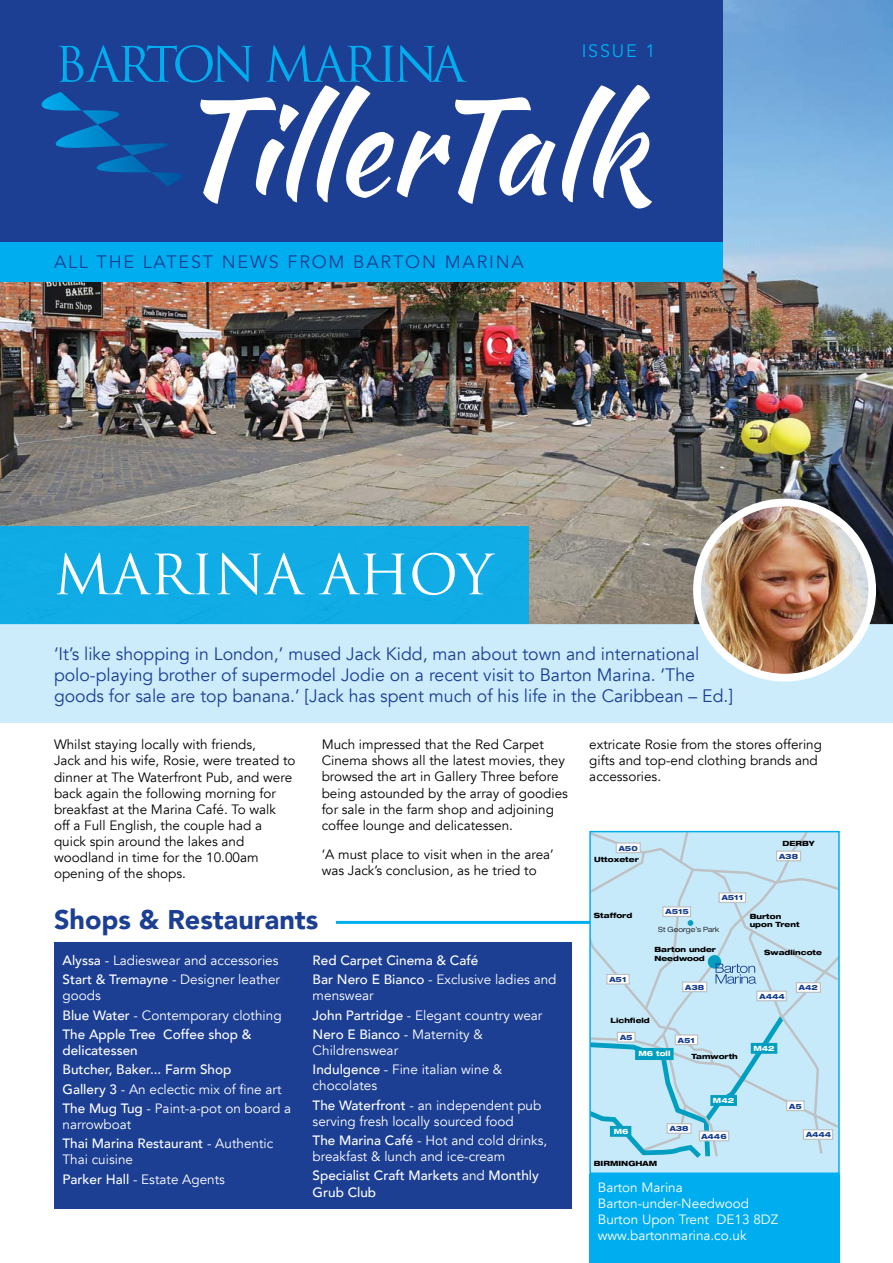
<style>
.page{position:relative;width:893px;height:1263px;background:#fff}
.page>*{position:absolute;margin:0;border:0;box-sizing:border-box;transform-origin:0 0}
.t1{font:129.6px "Kaushan Script";color:#fff}
.t2{font:54px "Trajan Pro";color:#fff}
.t3{font:900 27px "Avenir";color:#1c3f94}
.t4{font:18px/21px "Avenir";color:#1c3f94}
.t5{font:18px "Avenir";letter-spacing:.1em;color:#1c3f94}
.t6{font:18px "Avenir";letter-spacing:.1em;color:#00aeef}
.t7{font:13.5px/16px "Avenir";color:#000}
.t8{font:13.5px/19.4px "Avenir";color:#fff}
.t9{font:500 13.5px/19.4px "Avenir";color:#fff}
.t10{font:800 expanded 7.2px/8.7px "Helvetica Neue LT Pro";color:#000}
.t11{font:800 expanded 7.2px "Helvetica Neue LT Pro";color:#133d8d}
.t12{font:800 expanded 7.2px "Helvetica Neue LT Pro";color:#fff}
.t13{font:300 expanded 7.2px "Helvetica Neue LT Pro";color:#000}
.s1{font-weight:500}
.s2{font-weight:400}
</style>
<div class="page">
<img style="left:0;top:0;width:893px;height:624px">
<div style="left:0;top:526px;width:528px;height:98px;background:#11ace5"></div>
<div style="left:0;top:624px;width:893px;height:99px;background:#c7eafb"></div>
<div style="left:0;top:0;width:723px;height:242px;background:#1c3f94"></div>
<svg style="left:41px;top:92px;width:142px;height:94px"></svg>
<svg style="left:266px;top:45px;width:201px;height:37px"></svg>
<svg style="left:59px;top:45px;width:193px;height:37px"></svg>
<div style="left:0;top:242px;width:723px;height:40px;background:#00aeef"></div>
<div style="left:54px;top:943px;width:517px;height:266px;background:#1c3f94"></div>
<hr style="left:336px;top:921px;width:503px;height:3px;background:#00aeef">
<div style="left:589px;top:1174px;width:251px;height:89px;background:#00aeef"></div>
<svg style="left:592px;top:834px;width:245px;height:331px;background:#c1e4f5"></svg>
<div style="left:635px;top:1048px;width:39px;height:12px;background:#009fc2;border:1px solid #009fc2"></div>
<div style="left:589px;top:831px;width:251px;height:343px;border:2px solid #00aeef"></div>
<img style="left:697px;top:502px;width:172px;height:176px">
<div style="left:693px;top:499px;width:183px;height:182px;border:8px solid #fff;border-radius:50%"></div>
<h3 class="t6" style="left:582px;top:40px;width:75px">ISSUE 1</h3>
<h1 class="t1" style="left:172px;top:52px;width:476px">TillerTalk</h1>
<h3 class="t5" style="left:54px;top:251px;width:471px">ALL THE LATEST NEWS FROM BARTON MARINA</h3>
<h2 class="t2" style="left:54px;top:540px;width:441px">MARINA AHOY</h2>
<p class="t4" style="left:54px;top:644px;width:680px">‘It’s like shopping in London,’ mused Jack Kidd, man about town and international polo-playing brother of supermodel Jodie on a recent visit to Barton Marina. ‘The goods for sale are top banana.’ [Jack has spent much of his life in the Caribbean – Ed.]</p>
<p class="t7" style="left:54px;top:737px;width:243px">Whilst staying locally with friends,<br>Jack and his wife, Rosie, were treated to dinner at The Waterfront Pub, and were back again the following morning for breakfast at the Marina Café. To walk<br>off a Full English, the couple had a quick spin around the lakes and woodland in time for the 10.00am opening of the shops.</p>
<p class="t7" style="left:322px;top:737px;width:248px">Much impressed that the Red Carpet Cinema shows all the latest movies, they browsed the art in Gallery Three before being astounded by the array of goodies for sale in the farm shop and adjoining coffee lounge and delicatessen.</p>
<p class="t7" style="left:322px;top:846px;width:234px">‘A must place to visit when in the area’ was Jack’s conclusion, as he tried to</p>
<h3 class="t3" style="left:54px;top:896px;width:266px">Shops &amp; Restaurants</h3>
<p class="t8" style="left:63px;top:951px;width:219px"><span class="s1">Alyssa</span> - Ladieswear and accessories<br><span class="s1">Start &amp; Tremayne</span> - Designer leather</p>
<p class="t9" style="left:63px;top:985px;width:221px"><span class="s2">goods<br></span>Blue Water <span class="s2">- Contemporary clothing<br></span>The Apple Tree Coffee shop &amp;</p>
<p class="t9" style="left:63px;top:1040px;width:230px">delicatessen<br>Butcher, Baker... Farm Shop<br>Gallery 3 <span class="s2">- An eclectic mix of fine art<br></span>The Mug Tug <span class="s2">- Paint-a-pot on board a</span></p>
<p class="t8" style="left:63px;top:1115px;width:212px">narrowboat<br><span class="s1">Thai Marina Restaurant</span> - Authentic</p>
<p class="t8" style="left:63px;top:1150px;width:164px">Thai cuisine<br><span class="s1">Parker Hall</span> - Estate Agents</p>
<p class="t9" style="left:313px;top:950px;width:245px">Red Carpet Cinema &amp; Café<br>Bar Nero E Bianco <span class="s2">- Exclusive ladies and</span></p>
<p class="t8" style="left:313px;top:986px;width:231px">menswear<br><span class="s1">John Partridge</span> - Elegant country wear<br><span class="s1">Nero E Bianco</span> - Maternity &amp;</p>
<p class="t8" style="left:313px;top:1041px;width:191px">Childrenswear<br><span class="s1">Indulgence</span> - Fine italian wine &amp;</p>
<p class="t8" style="left:313px;top:1076px;width:230px">chocolates<br><span class="s1">The Waterfront</span> - an independent pub</p>
<p class="t8" style="left:313px;top:1112px;width:236px">serving fresh locally sourced food<br><span class="s1">The Marina Café</span> - Hot and cold drinks,</p>
<p class="t8" style="left:313px;top:1147px;width:228px">breakfast &amp; lunch and ice-cream<br><span class="s1">Specialist Craft Markets</span> and <span class="s1">Monthly</span></p>
<p class="t9" style="left:313px;top:1181px;width:65px">Grub Club</p>
<p class="t7" style="left:589px;top:737px;width:234px">extricate Rosie from the stores offering gifts and top-end clothing brands and accessories.</p>
<p class="t11" style="left:619px;top:843px;width:20px">A50</p>
<p class="t10" style="left:783px;top:839px;width:34px">DERBY</p>
<p class="t10" style="left:594px;top:854px;width:46px">Uttoxeter</p>
<p class="t11" style="left:779px;top:851px;width:20px">A38</p>
<p class="t11" style="left:722px;top:893px;width:23px">A511</p>
<p class="t10" style="left:594px;top:910px;width:40px">Stafford</p>
<p class="t11" style="left:665px;top:907px;width:25px">A515</p>
<p class="t13" style="left:658px;top:925px;width:63px">St George’s Park</p>
<p class="t10" style="left:750px;top:912px;width:51px">Burton upon Trent</p>
<p class="t10" style="left:654px;top:945px;width:63px">Barton under<br>Needwood</p>
<p class="t10" style="left:764px;top:947px;width:59px">Swadlincote</p>
<p class="t11" style="left:609px;top:975px;width:18px">A51</p>
<p class="t11" style="left:685px;top:982px;width:20px">A38</p>
<p class="t11" style="left:799px;top:983px;width:20px">A42</p>
<p class="t11" style="left:760px;top:991px;width:27px">A444</p>
<p class="t10" style="left:611px;top:1016px;width:41px">Lichfield</p>
<p class="t11" style="left:620px;top:1033px;width:14px">A5</p>
<p class="t11" style="left:678px;top:1035px;width:18px">A51</p>
<p class="t12" style="left:638px;top:1049px;width:33px">M6 toll</p>
<p class="t10" style="left:691px;top:1051px;width:48px">Tamworth</p>
<p class="t12" style="left:753px;top:1044px;width:23px">M42</p>
<p class="t12" style="left:614px;top:1127px;width:16px">M6</p>
<p class="t10" style="left:594px;top:1158px;width:65px">BIRMINGHAM</p>
<p class="t11" style="left:670px;top:1124px;width:20px">A38</p>
<p class="t12" style="left:713px;top:1096px;width:23px">M42</p>
<p class="t11" style="left:701px;top:1131px;width:27px">A446</p>
<p class="t8" style="left:598px;top:1179px;width:182px;line-height:16px">Barton Marina<br>Barton-under-Needwood<br>Burton Upon Trent DE13 8DZ www.bartonmarina.co.uk</p>
<p class="t11" style="left:789px;top:1101px;width:14px">A5</p>
<p class="t11" style="left:806px;top:1130px;width:27px">A444</p>
</div>
